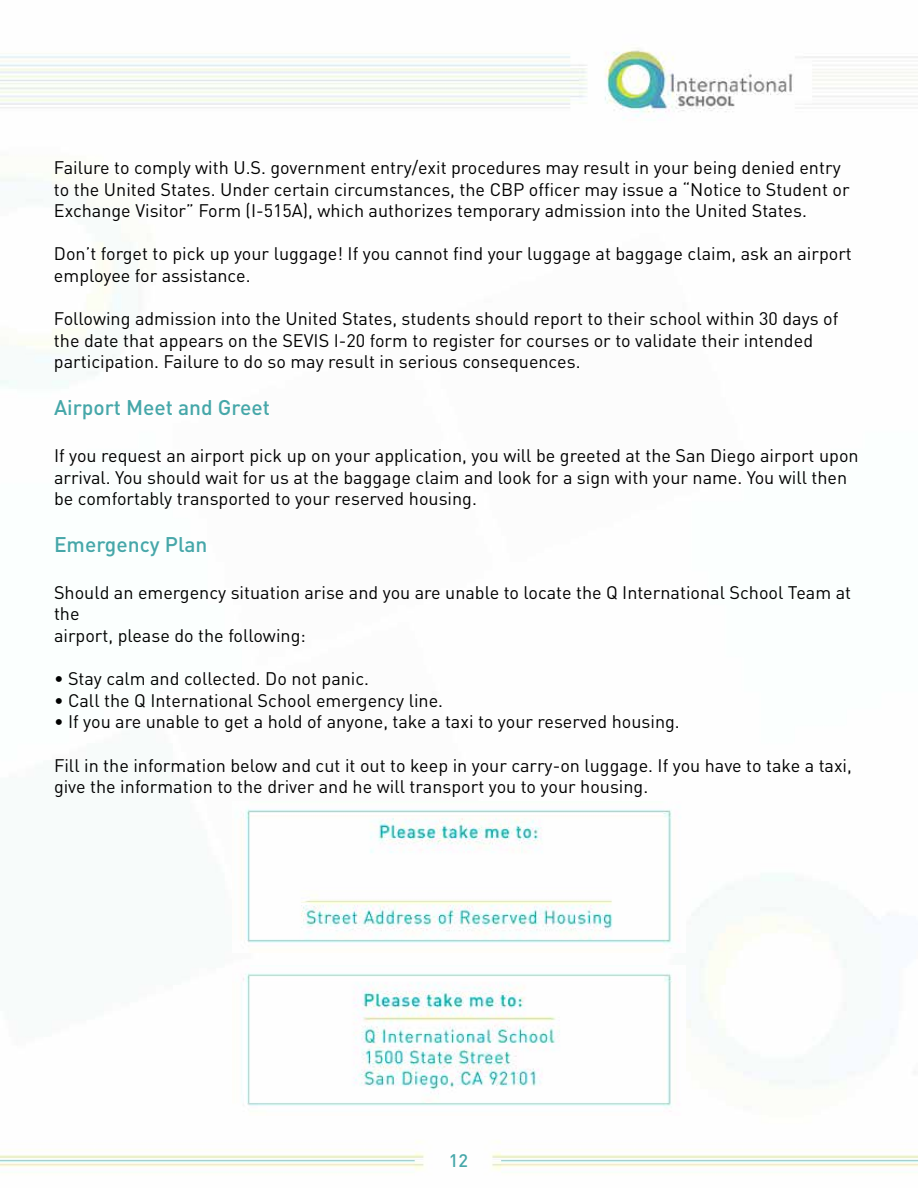
<style>
.page{position:relative;width:918px;height:1188px;background:#fff}
.page>*{position:absolute;margin:0;border:0;box-sizing:border-box;transform-origin:0 0}
.t1{font:500 21px "DIN Pro";color:#46a7a9}
.t2{font:18px/21.6px "DIN Pro";color:#000}
.t3{font:500 18px "DIN Pro";color:#46a7a9}
</style>
<div class="page">
<img style="left:0;top:48px;width:918px;height:1123px">
<img style="left:232px;top:802px;width:454px;height:150px">
<img style="left:232px;top:965px;width:454px;height:151px">
<p class="t2" style="left:54px;top:156px;width:797px">Failure to comply with U.S. government entry/exit procedures may result in your being denied entry to the United States. Under certain circumstances, the CBP officer may issue a “Notice to Student or<br>Exchange Visitor” Form (I-515A), which authorizes temporary admission into the United States.</p>
<p class="t2" style="left:54px;top:242px;width:799px">Don’t forget to pick up your luggage! If you cannot find your luggage at baggage claim, ask an airport employee for assistance.</p>
<p class="t2" style="left:54px;top:307px;width:786px">Following admission into the United States, students should report to their school within 30 days of the date that appears on the SEVIS I-20 form to register for courses or to validate their intended participation. Failure to do so may result in serious consequences.</p>
<p class="t1" style="left:54px;top:393px;width:217px">Airport Meet and Greet</p>
<p class="t2" style="left:54px;top:444px;width:806px">If you request an airport pick up on your application, you will be greeted at the San Diego airport upon arrival. You should wait for us at the baggage claim and look for a sign with your name. You will then be comfortably transported to your reserved housing.</p>
<p class="t1" style="left:54px;top:530px;width:155px">Emergency Plan</p>
<p class="t2" style="left:54px;top:581px;width:799px">Should an emergency situation arise and you are unable to locate the Q International School Team at the<br>airport, please do the following:</p>
<p class="t2" style="left:54px;top:667px;width:317px">• Stay calm and collected. Do not panic.</p>
<p class="t2" style="left:54px;top:689px;width:391px">• Call the Q International School emergency line.</p>
<p class="t2" style="left:54px;top:710px;width:627px">• If you are unable to get a hold of anyone, take a taxi to your reserved housing.</p>
<p class="t2" style="left:54px;top:754px;width:799px">Fill in the information below and cut it out to keep in your carry-on luggage. If you have to take a taxi, give the information to the driver and he will transport you to your housing.</p>
<p class="t3" style="left:449px;top:1148px;width:21px">12</p>
</div>
